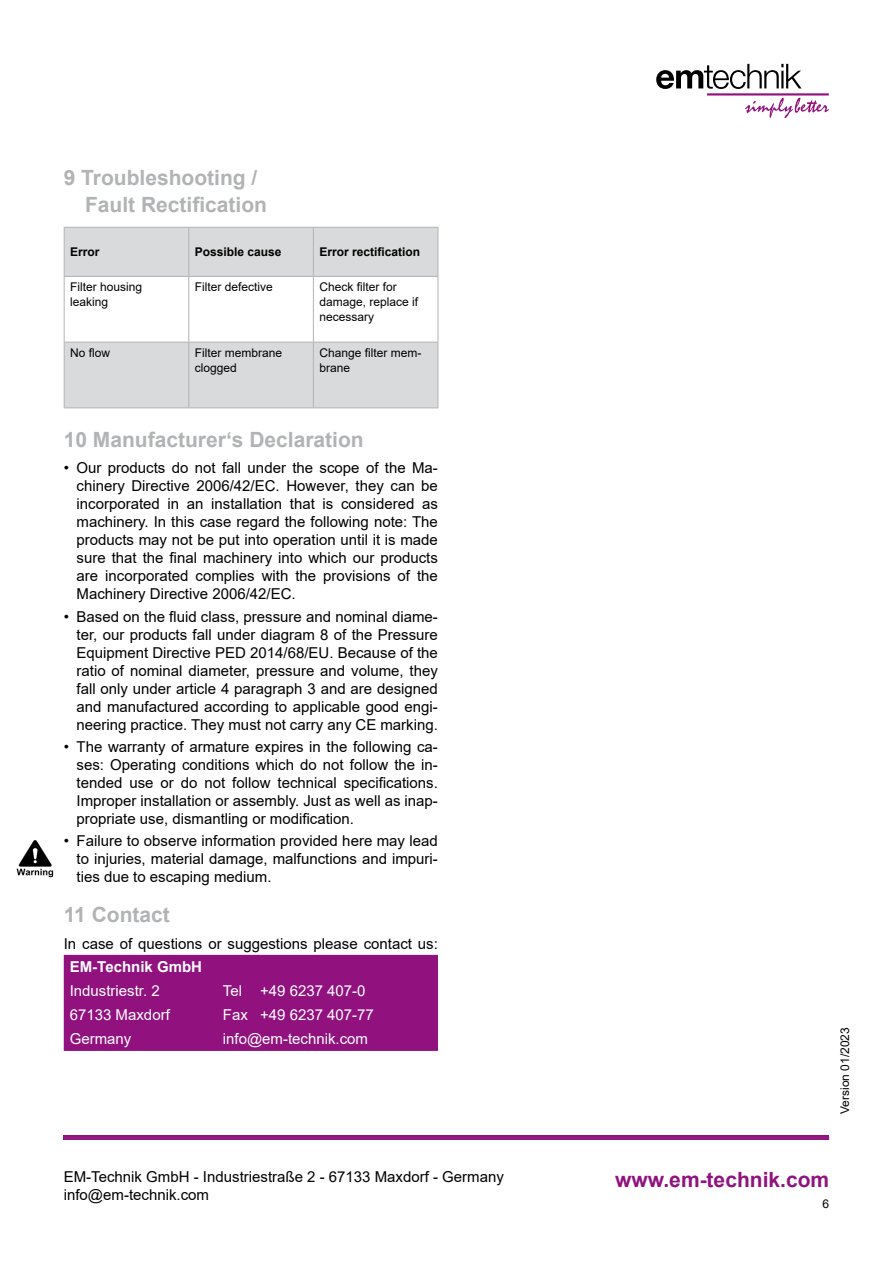
<style>
.page{position:relative;width:893px;height:1263px;background:#fff}
.page>*{position:absolute;margin:0;border:0;box-sizing:border-box;transform-origin:0 0}
.t1{font:700 21px/27px "Arial";color:#b1b3b4}
.t2{font:700 21px "Arial";color:#90137d}
.t3{font:15px/18px "Arial";color:#000;text-align:justify}
.t4{font:15px "Arial";color:#fff}
.t5{font:700 15px "Arial";color:#fff}
.t6{font:12px/15px "Arial";color:#000}
.t7{font:700 12px "Arial";color:#000}
</style>
<div class="page">
<svg style="left:656px;top:64px;width:173px;height:54px"></svg>
<div style="left:64px;top:1135px;width:765px;height:5px;background:#91127e"></div>
<hr style="left:64px;top:1137px;width:765px;height:3px;background:#941c81">
<svg style="left:65px;top:228px;width:373px;height:179px;fill:#d9dadb"></svg>
<hr style="left:64px;top:227px;width:125px;height:1px;background:#b1b3b4">
<hr style="left:64px;top:228px;width:1px;height:48px;background:#b1b3b4">
<hr style="left:189px;top:227px;width:124px;height:1px;background:#b1b3b4">
<hr style="left:188px;top:228px;width:1px;height:48px;background:#b1b3b4">
<hr style="left:313px;top:227px;width:125px;height:1px;background:#b1b3b4">
<hr style="left:313px;top:228px;width:1px;height:48px;background:#b1b3b4">
<hr style="left:438px;top:228px;width:1px;height:48px;background:#b1b3b4">
<hr style="left:64px;top:276px;width:125px;height:1px;background:#b1b3b4">
<hr style="left:64px;top:277px;width:1px;height:65px;background:#b1b3b4">
<hr style="left:189px;top:276px;width:124px;height:1px;background:#b1b3b4">
<hr style="left:188px;top:277px;width:1px;height:65px;background:#b1b3b4">
<hr style="left:313px;top:276px;width:125px;height:1px;background:#b1b3b4">
<hr style="left:313px;top:277px;width:1px;height:65px;background:#b1b3b4">
<hr style="left:438px;top:277px;width:1px;height:65px;background:#b1b3b4">
<hr style="left:64px;top:342px;width:125px;height:1px;background:#b1b3b4">
<hr style="left:64px;top:342px;width:1px;height:65px;background:#b1b3b4">
<hr style="left:189px;top:342px;width:124px;height:1px;background:#b1b3b4">
<hr style="left:188px;top:342px;width:1px;height:65px;background:#b1b3b4">
<hr style="left:313px;top:342px;width:125px;height:1px;background:#b1b3b4">
<hr style="left:313px;top:342px;width:1px;height:65px;background:#b1b3b4">
<hr style="left:438px;top:342px;width:1px;height:65px;background:#b1b3b4">
<hr style="left:64px;top:407px;width:125px;height:1px;background:#b1b3b4">
<hr style="left:189px;top:407px;width:124px;height:1px;background:#b1b3b4">
<hr style="left:313px;top:407px;width:125px;height:1px;background:#b1b3b4">
<div style="left:64px;top:955px;width:374px;height:96px;background:#91127e"></div>
<img style="left:16px;top:840px;width:38px;height:37px">
<h1 class="t1" style="left:85px;top:165px;width:184px;text-indent:-21px">9 Troubleshooting /<br>Fault Rectification</h1>
<p class="t7" style="left:70px;top:244px;width:31px">Error</p>
<p class="t7" style="left:195px;top:244px;width:88px">Possible cause</p>
<p class="t7" style="left:319px;top:244px;width:102px">Error rectification</p>
<p class="t6" style="left:70px;top:279px;width:74px">Filter housing leaking</p>
<p class="t6" style="left:195px;top:279px;width:80px">Filter defective</p>
<p class="t6" style="left:319px;top:279px;width:100px">Check filter for damage, replace if necessary</p>
<p class="t6" style="left:70px;top:345px;width:42px">No flow</p>
<p class="t6" style="left:195px;top:345px;width:89px">Filter membrane clogged</p>
<p class="t6" style="left:319px;top:345px;width:104px">Change filter mem&shy;brane</p>
<h1 class="t1" style="left:64px;top:426px;width:301px">10 Manufacturer‘s Declaration</h1>
<p class="t3" style="left:77px;top:459px;width:363px;text-indent:-13px">• Our products do not fall under the scope of the Ma&shy;chinery Directive 2006/42/EC. However, they can be incorporated in an installation that is considered as machinery. In this case regard the following note: The products may not be put into operation until it is made sure that the final machinery into which our products are incorporated complies with the provisions of the Machinery Directive 2006/42/EC.</p>
<p class="t3" style="left:77px;top:607px;width:363px;text-indent:-13px">• Based on the fluid class, pressure and nominal diame&shy;ter, our products fall under diagram 8 of the Pressure Equipment Directive PED 2014/68/EU. Because of the ratio of nominal diameter, pressure and volume, they fall only under article 4 paragraph 3 and are designed and manufactured according to applicable good engi&shy;neering practice. They must not carry any CE marking.</p>
<p class="t3" style="left:77px;top:737px;width:363px;text-indent:-13px">• The warranty of armature expires in the following ca&shy;ses: Operating conditions which do not follow the in&shy;tended use or do not follow technical specifications.<br>Improper installation or assembly. Just as well as inap&shy;propriate use, dismantling or modification.</p>
<p class="t3" style="left:77px;top:832px;width:363px;text-indent:-13px">• Failure to observe information provided here may lead to injuries, material damage, malfunctions and impuri&shy;ties due to escaping medium.</p>
<h1 class="t1" style="left:64px;top:902px;width:108px">11 Contact</h1>
<p class="t3" style="left:64px;top:934px;width:376px">In case of questions or suggestions please contact us:</p>
<p class="t5" style="left:70px;top:956px;width:134px">EM-Technik GmbH</p>
<p class="t4" style="left:70px;top:980px;width:92px">Industriestr. 2</p>
<p class="t4" style="left:223px;top:980px;width:144px">Tel +49 6237 407-0</p>
<p class="t4" style="left:70px;top:1004px;width:102px">67133 Maxdorf</p>
<p class="t4" style="left:223px;top:1004px;width:153px">Fax +49 6237 407-77</p>
<p class="t4" style="left:70px;top:1028px;width:63px">Germany</p>
<p class="t4" style="left:223px;top:1028px;width:147px">info@em-technik.com</p>
<p class="t6" style="left:837px;top:1114px;width:88px;rotate:-90deg">Version 01/2023</p>
<p class="t3" style="left:64px;top:1168px;width:442px">EM-Technik GmbH - Industriestraße 2 - 67133 Maxdorf - Germany info@em-technik.com</p>
<h1 class="t2" style="left:615px;top:1165px;width:215px">www.em-technik.com</h1>
<p class="t6" style="left:822px;top:1196px;width:8px">6</p>
</div>
